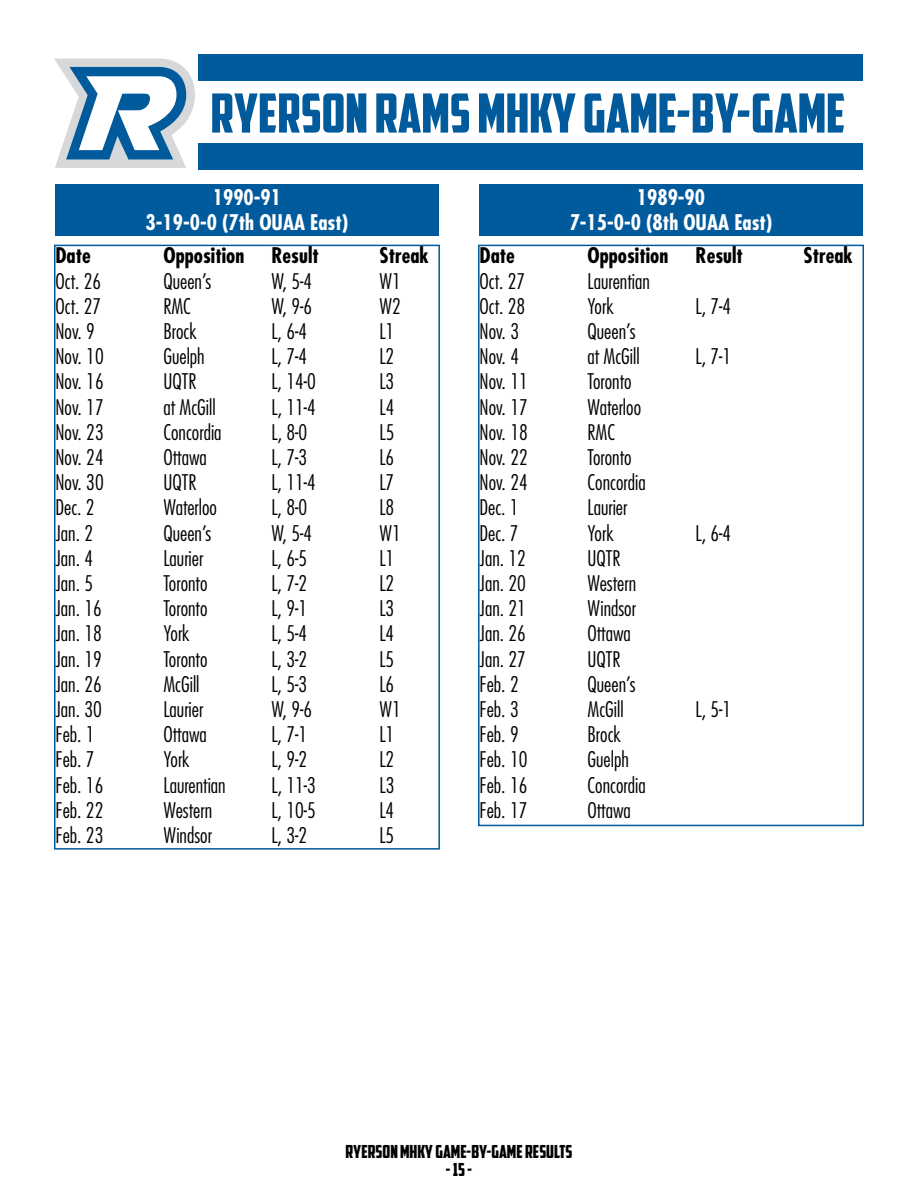
<style>
.page{position:relative;width:918px;height:1188px;background:#fff}
.page>*{position:absolute;margin:0;border:0;box-sizing:border-box;transform-origin:0 0}
.t1{font:54px "American Captain";color:#005a9c}
.t2{font:300 condensed 21px "Futura Std";color:#000}
.t3{font:700 condensed 21px/25.2px "Futura Std";color:#fff;text-align:center}
.t4{font:700 condensed 21px "Futura Std";color:#000}
.t5{font:18px "American Captain";color:#000}
</style>
<div class="page">
<svg style="left:54px;top:58px;width:141px;height:110px"></svg>
<div style="left:199px;top:55px;width:664px;height:115px;background:#005a9c"></div>
<div style="left:197px;top:82px;width:670px;height:61px;background:#fff"></div>
<div style="left:55px;top:184px;width:383px;height:52px;background:#005a9c"></div>
<div style="left:54px;top:245px;width:386px;height:605px;border:2px solid #005a9c"></div>
<div style="left:479px;top:184px;width:383px;height:52px;background:#005a9c"></div>
<div style="left:478px;top:245px;width:386px;height:581px;border:2px solid #005a9c"></div>
<h1 class="t1" style="left:211px;top:81px;width:636px">RYERSON RAMS MHKY GAME-BY-GAME</h1>
<p class="t3" style="left:146px;top:185px;width:204px">1990-91<br>3-19-0-0 (7th OUAA East)</p>
<p class="t4" style="left:55px;top:243px;width:37px">Date</p>
<p class="t4" style="left:163px;top:243px;width:82px">Opposition</p>
<p class="t4" style="left:272px;top:243px;width:49px">Result</p>
<p class="t4" style="left:379px;top:243px;width:51px">Streak</p>
<p class="t2" style="left:55px;top:269px;width:47px">Oct. 26</p>
<p class="t2" style="left:163px;top:269px;width:49px">Queen’s</p>
<p class="t2" style="left:271px;top:269px;width:42px">W, 5-4</p>
<p class="t2" style="left:379px;top:269px;width:23px">W1</p>
<p class="t2" style="left:55px;top:294px;width:47px">Oct. 27</p>
<p class="t2" style="left:163px;top:294px;width:29px">RMC</p>
<p class="t2" style="left:271px;top:294px;width:42px">W, 9-6</p>
<p class="t2" style="left:379px;top:294px;width:23px">W2</p>
<p class="t2" style="left:55px;top:319px;width:41px">Nov. 9</p>
<p class="t2" style="left:163px;top:319px;width:35px">Brock</p>
<p class="t2" style="left:271px;top:319px;width:37px">L, 6-4</p>
<p class="t2" style="left:379px;top:319px;width:16px">L1</p>
<p class="t2" style="left:55px;top:344px;width:50px">Nov. 10</p>
<p class="t2" style="left:163px;top:344px;width:43px">Guelph</p>
<p class="t2" style="left:271px;top:344px;width:37px">L, 7-4</p>
<p class="t2" style="left:379px;top:344px;width:16px">L2</p>
<p class="t2" style="left:55px;top:369px;width:50px">Nov. 16</p>
<p class="t2" style="left:163px;top:369px;width:34px">UQTR</p>
<p class="t2" style="left:271px;top:369px;width:46px">L, 14-0</p>
<p class="t2" style="left:379px;top:369px;width:16px">L3</p>
<p class="t2" style="left:55px;top:395px;width:50px">Nov. 17</p>
<p class="t2" style="left:164px;top:395px;width:54px">at McGill</p>
<p class="t2" style="left:272px;top:395px;width:46px">L, 11-4</p>
<p class="t2" style="left:380px;top:395px;width:16px">L4</p>
<p class="t2" style="left:55px;top:420px;width:50px">Nov. 23</p>
<p class="t2" style="left:164px;top:420px;width:60px">Concordia</p>
<p class="t2" style="left:272px;top:420px;width:37px">L, 8-0</p>
<p class="t2" style="left:380px;top:420px;width:16px">L5</p>
<p class="t2" style="left:55px;top:445px;width:50px">Nov. 24</p>
<p class="t2" style="left:163px;top:445px;width:45px">Ottawa</p>
<p class="t2" style="left:271px;top:445px;width:37px">L, 7-3</p>
<p class="t2" style="left:379px;top:445px;width:16px">L6</p>
<p class="t2" style="left:55px;top:470px;width:50px">Nov. 30</p>
<p class="t2" style="left:163px;top:470px;width:34px">UQTR</p>
<p class="t2" style="left:271px;top:470px;width:46px">L, 11-4</p>
<p class="t2" style="left:379px;top:470px;width:16px">L7</p>
<p class="t2" style="left:55px;top:495px;width:41px">Dec. 2</p>
<p class="t2" style="left:163px;top:495px;width:55px">Waterloo</p>
<p class="t2" style="left:271px;top:495px;width:37px">L, 8-0</p>
<p class="t2" style="left:379px;top:495px;width:16px">L8</p>
<p class="t2" style="left:55px;top:521px;width:39px">Jan. 2</p>
<p class="t2" style="left:163px;top:521px;width:49px">Queen’s</p>
<p class="t2" style="left:271px;top:521px;width:42px">W, 5-4</p>
<p class="t2" style="left:379px;top:521px;width:23px">W1</p>
<p class="t2" style="left:55px;top:546px;width:39px">Jan. 4</p>
<p class="t2" style="left:163px;top:546px;width:41px">Laurier</p>
<p class="t2" style="left:271px;top:546px;width:37px">L, 6-5</p>
<p class="t2" style="left:379px;top:546px;width:16px">L1</p>
<p class="t2" style="left:55px;top:571px;width:39px">Jan. 5</p>
<p class="t2" style="left:163px;top:571px;width:46px">Toronto</p>
<p class="t2" style="left:271px;top:571px;width:37px">L, 7-2</p>
<p class="t2" style="left:379px;top:571px;width:16px">L2</p>
<p class="t2" style="left:55px;top:596px;width:48px">Jan. 16</p>
<p class="t2" style="left:163px;top:596px;width:46px">Toronto</p>
<p class="t2" style="left:271px;top:596px;width:37px">L, 9-1</p>
<p class="t2" style="left:379px;top:596px;width:16px">L3</p>
<p class="t2" style="left:55px;top:621px;width:48px">Jan. 18</p>
<p class="t2" style="left:163px;top:621px;width:28px">York</p>
<p class="t2" style="left:271px;top:621px;width:37px">L, 5-4</p>
<p class="t2" style="left:379px;top:621px;width:16px">L4</p>
<p class="t2" style="left:55px;top:647px;width:48px">Jan. 19</p>
<p class="t2" style="left:163px;top:647px;width:46px">Toronto</p>
<p class="t2" style="left:271px;top:647px;width:37px">L, 3-2</p>
<p class="t2" style="left:379px;top:647px;width:16px">L5</p>
<p class="t2" style="left:55px;top:672px;width:48px">Jan. 26</p>
<p class="t2" style="left:163px;top:672px;width:38px">McGill</p>
<p class="t2" style="left:271px;top:672px;width:37px">L, 5-3</p>
<p class="t2" style="left:379px;top:672px;width:16px">L6</p>
<p class="t2" style="left:55px;top:697px;width:48px">Jan. 30</p>
<p class="t2" style="left:163px;top:697px;width:41px">Laurier</p>
<p class="t2" style="left:271px;top:697px;width:42px">W, 9-6</p>
<p class="t2" style="left:379px;top:697px;width:23px">W1</p>
<p class="t2" style="left:55px;top:722px;width:41px">Feb. 1</p>
<p class="t2" style="left:163px;top:722px;width:45px">Ottawa</p>
<p class="t2" style="left:271px;top:722px;width:37px">L, 7-1</p>
<p class="t2" style="left:379px;top:722px;width:16px">L1</p>
<p class="t2" style="left:55px;top:747px;width:41px">Feb. 7</p>
<p class="t2" style="left:163px;top:747px;width:28px">York</p>
<p class="t2" style="left:271px;top:747px;width:37px">L, 9-2</p>
<p class="t2" style="left:379px;top:747px;width:16px">L2</p>
<p class="t2" style="left:55px;top:773px;width:49px">Feb. 16</p>
<p class="t2" style="left:164px;top:773px;width:64px">Laurentian</p>
<p class="t2" style="left:272px;top:773px;width:46px">L, 11-3</p>
<p class="t2" style="left:380px;top:773px;width:16px">L3</p>
<p class="t2" style="left:55px;top:798px;width:49px">Feb. 22</p>
<p class="t2" style="left:163px;top:798px;width:50px">Western</p>
<p class="t2" style="left:271px;top:798px;width:46px">L, 10-5</p>
<p class="t2" style="left:379px;top:798px;width:16px">L4</p>
<p class="t2" style="left:55px;top:823px;width:49px">Feb. 23</p>
<p class="t2" style="left:163px;top:823px;width:50px">Windsor</p>
<p class="t2" style="left:271px;top:823px;width:37px">L, 3-2</p>
<p class="t2" style="left:379px;top:823px;width:16px">L5</p>
<p class="t3" style="left:570px;top:185px;width:204px">1989-90<br>7-15-0-0 (8th OUAA East)</p>
<p class="t4" style="left:480px;top:243px;width:37px">Date</p>
<p class="t4" style="left:588px;top:243px;width:82px">Opposition</p>
<p class="t4" style="left:696px;top:243px;width:49px">Result</p>
<p class="t4" style="left:804px;top:243px;width:51px">Streak</p>
<p class="t2" style="left:480px;top:269px;width:47px">Oct. 27</p>
<p class="t2" style="left:588px;top:269px;width:64px">Laurentian</p>
<p class="t2" style="left:480px;top:294px;width:47px">Oct. 28</p>
<p class="t2" style="left:588px;top:294px;width:28px">York</p>
<p class="t2" style="left:696px;top:294px;width:37px">L, 7-4</p>
<p class="t2" style="left:480px;top:319px;width:41px">Nov. 3</p>
<p class="t2" style="left:588px;top:319px;width:49px">Queen’s</p>
<p class="t2" style="left:480px;top:344px;width:41px">Nov. 4</p>
<p class="t2" style="left:588px;top:344px;width:54px">at McGill</p>
<p class="t2" style="left:696px;top:344px;width:37px">L, 7-1</p>
<p class="t2" style="left:480px;top:369px;width:50px">Nov. 11</p>
<p class="t2" style="left:588px;top:369px;width:46px">Toronto</p>
<p class="t2" style="left:480px;top:395px;width:50px">Nov. 17</p>
<p class="t2" style="left:588px;top:395px;width:55px">Waterloo</p>
<p class="t2" style="left:480px;top:420px;width:50px">Nov. 18</p>
<p class="t2" style="left:588px;top:420px;width:29px">RMC</p>
<p class="t2" style="left:480px;top:445px;width:50px">Nov. 22</p>
<p class="t2" style="left:588px;top:445px;width:46px">Toronto</p>
<p class="t2" style="left:480px;top:470px;width:50px">Nov. 24</p>
<p class="t2" style="left:588px;top:470px;width:60px">Concordia</p>
<p class="t2" style="left:480px;top:495px;width:41px">Dec. 1</p>
<p class="t2" style="left:588px;top:495px;width:41px">Laurier</p>
<p class="t2" style="left:480px;top:521px;width:41px">Dec. 7</p>
<p class="t2" style="left:588px;top:521px;width:28px">York</p>
<p class="t2" style="left:696px;top:521px;width:37px">L, 6-4</p>
<p class="t2" style="left:480px;top:546px;width:48px">Jan. 12</p>
<p class="t2" style="left:588px;top:546px;width:34px">UQTR</p>
<p class="t2" style="left:480px;top:571px;width:48px">Jan. 20</p>
<p class="t2" style="left:588px;top:571px;width:50px">Western</p>
<p class="t2" style="left:480px;top:596px;width:48px">Jan. 21</p>
<p class="t2" style="left:588px;top:596px;width:50px">Windsor</p>
<p class="t2" style="left:480px;top:621px;width:48px">Jan. 26</p>
<p class="t2" style="left:588px;top:621px;width:45px">Ottawa</p>
<p class="t2" style="left:480px;top:647px;width:48px">Jan. 27</p>
<p class="t2" style="left:588px;top:647px;width:34px">UQTR</p>
<p class="t2" style="left:480px;top:672px;width:41px">Feb. 2</p>
<p class="t2" style="left:588px;top:672px;width:49px">Queen’s</p>
<p class="t2" style="left:480px;top:697px;width:41px">Feb. 3</p>
<p class="t2" style="left:588px;top:697px;width:38px">McGill</p>
<p class="t2" style="left:696px;top:697px;width:37px">L, 5-1</p>
<p class="t2" style="left:480px;top:722px;width:41px">Feb. 9</p>
<p class="t2" style="left:588px;top:722px;width:35px">Brock</p>
<p class="t2" style="left:480px;top:747px;width:49px">Feb. 10</p>
<p class="t2" style="left:588px;top:747px;width:43px">Guelph</p>
<p class="t2" style="left:480px;top:773px;width:49px">Feb. 16</p>
<p class="t2" style="left:588px;top:773px;width:60px">Concordia</p>
<p class="t2" style="left:480px;top:798px;width:49px">Feb. 17</p>
<p class="t2" style="left:588px;top:798px;width:45px">Ottawa</p>
<p class="t5" style="left:345px;top:1141px;width:229px">RYERSON MHKY GAME-BY-GAME RESULTS</p>
<p class="t5" style="left:446px;top:1159px;width:28px">- 15 -</p>
</div>
